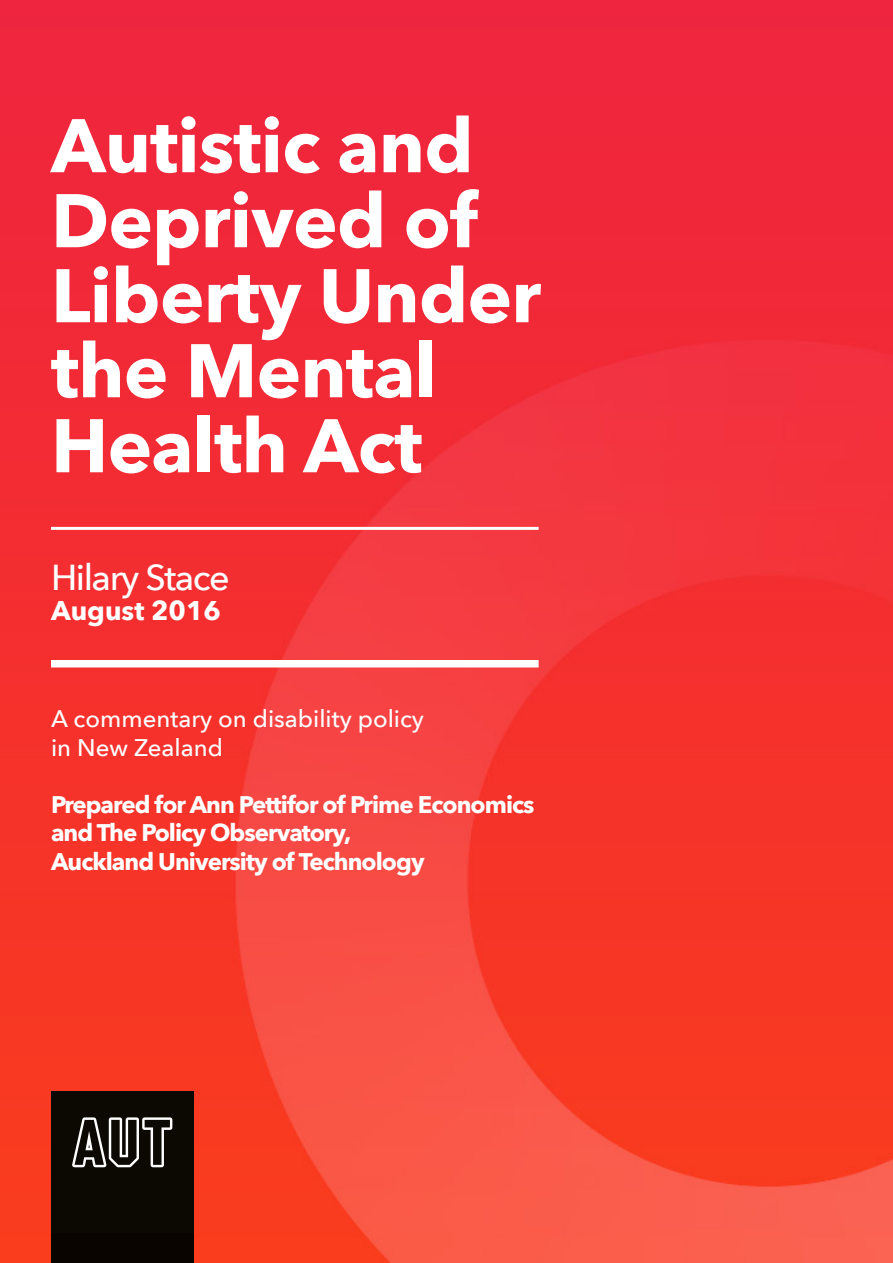
<style>
.page{position:relative;width:893px;height:1263px;background:#fff}
.page>*{position:absolute;margin:0;border:0;box-sizing:border-box;transform-origin:0 0}
.t1{font:700 75px/75px "Avenir Next LT Pro";letter-spacing:-.01em;color:#fff}
.t2{font:500 36px "Avenir Next";letter-spacing:-.04em;color:#fff}
.t3{font:700 27px "Avenir Next";color:#fff}
.t4{font:700 24px/28.5px "Avenir Next";letter-spacing:-.04em;color:#fff}
.t5{font:500 24px/28.5px "Avenir Next LT Pro";color:#fff}
</style>
<div class="page">
<img style="left:0;top:0;width:893px;height:1263px">
<div style="left:51px;top:1228px;width:142px;height:35px;background:#090400"></div>
<div style="left:51px;top:1091px;width:142px;height:142px;background:#0c0802"></div>
<svg style="left:72px;top:1117px;width:100px;height:50px"></svg>
<hr style="left:51px;top:527px;width:488px;height:3px;background:#fff">
<div style="left:51px;top:660px;width:488px;height:7px;background:#fff"></div>
<h1 class="t1" style="left:51px;top:108px;width:492px">Autistic and<br>Deprived of<br>Liberty Under the Mental<br>Health Act</h1>
<h2 class="t2" style="left:51px;top:547px;width:180px">Hilary Stace</h2>
<p class="t3" style="left:51px;top:587px;width:171px">August 2016</p>
<p class="t5" style="left:51px;top:704px;width:375px">A commentary on disability policy in New Zealand</p>
<p class="t4" style="left:51px;top:790px;width:485px">Prepared for Ann Pettifor of Prime Economics and The Policy Observatory,<br>Auckland University of Technology</p>
</div>
